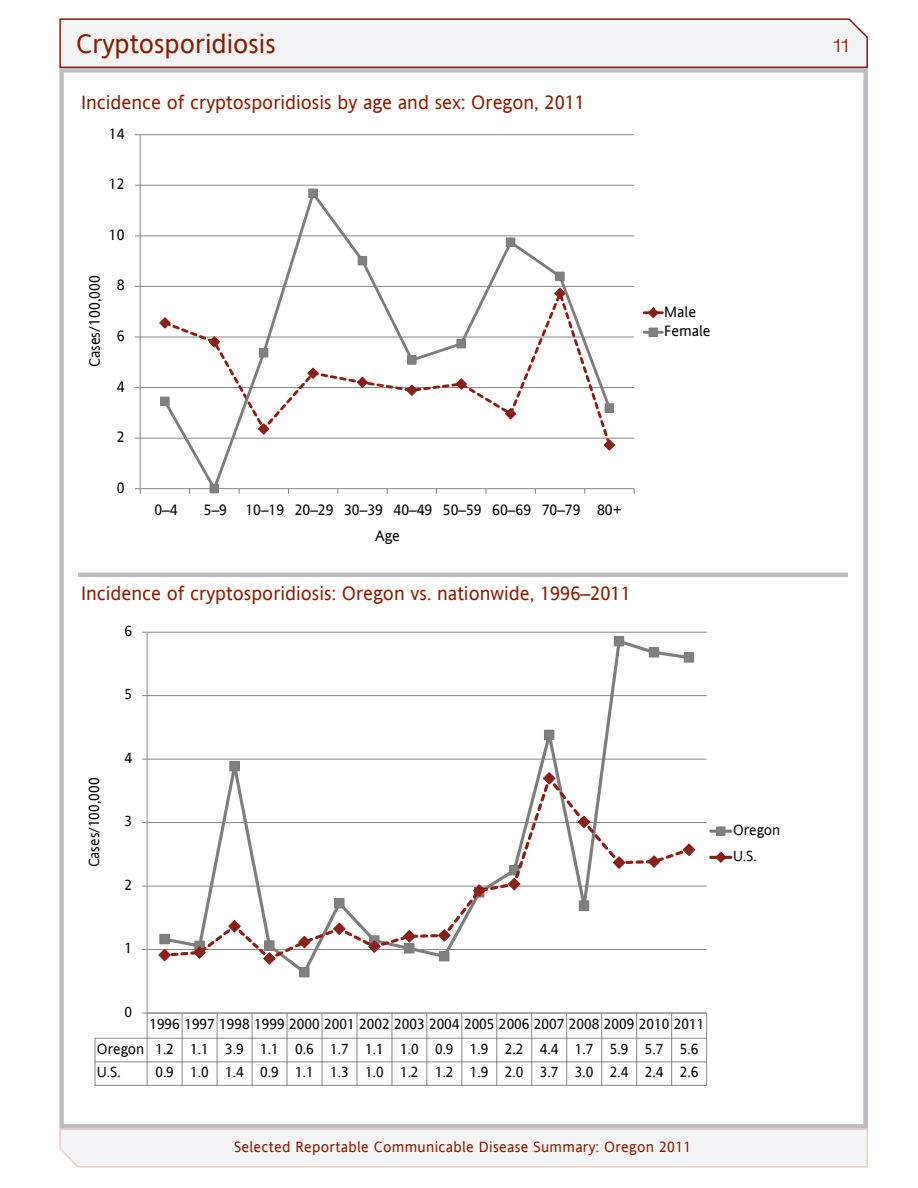
<style>
.page{position:relative;width:918px;height:1188px;background:#fff}
.page>*{position:absolute;margin:0;border:0;box-sizing:border-box;transform-origin:0 0}
.t1{font:27px "Andale Sans";color:#891c02}
.t2{font:19.5px "Andale Sans";color:#891c02}
.t3{font:300 expanded 18px "Helvetica Neue LT Std";color:#891c02}
.t4{font:15.15px/19.5px "Andale Sans";color:#050504}
.t5{font:15px "Andale Sans";letter-spacing:.02em;color:#891c02}
.t6{font:14.7px/23.9px "Andale Sans";color:#050504}
</style>
<div class="page">
<svg style="left:59px;top:1129px;width:809px;height:39px"></svg>
<svg style="left:59px;top:18px;width:809px;height:50px"></svg>
<div style="left:59px;top:68px;width:809px;height:1061px;border:4px solid #bcbdc0"></div>
<hr style="left:147px;top:632px;width:560px;height:1px;background:#878686">
<hr style="left:147px;top:695px;width:560px;height:1px;background:#878686">
<hr style="left:147px;top:759px;width:560px;height:1px;background:#878686">
<hr style="left:147px;top:822px;width:560px;height:1px;background:#878686">
<hr style="left:147px;top:886px;width:560px;height:1px;background:#878686">
<hr style="left:147px;top:949px;width:560px;height:1px;background:#878686">
<hr style="left:147px;top:632px;width:1px;height:381px;background:#878686">
<svg style="left:94px;top:1013px;width:613px;height:72px"></svg>
<svg style="left:161px;top:637px;width:532px;height:340px"></svg>
<div style="left:230px;top:761px;width:9px;height:10px;background:#80807f"></div>
<div style="left:229px;top:761px;width:11px;height:10px;border:1px solid #7d7e7c"></div>
<div style="left:300px;top:968px;width:9px;height:9px;background:#80807f"></div>
<div style="left:299px;top:967px;width:10px;height:10px;border:1px solid #7d7e7c"></div>
<div style="left:544px;top:730px;width:10px;height:10px;background:#80807f"></div>
<div style="left:614px;top:636px;width:10px;height:10px;background:#80807f"></div>
<div style="left:649px;top:648px;width:10px;height:9px;background:#80807f"></div>
<div style="left:649px;top:647px;width:10px;height:10px;border:1px solid #7d7e7c"></div>
<div style="left:684px;top:653px;width:10px;height:9px;background:#80807f"></div>
<div style="left:684px;top:652px;width:10px;height:11px;border:1px solid #7d7e7c"></div>
<svg style="left:158px;top:772px;width:538px;height:193px"></svg>
<hr style="left:711px;top:830px;width:20px;height:3px;background:#7d7e7c">
<div style="left:717px;top:827px;width:8px;height:8px;background:#80807f"></div>
<div style="left:716px;top:827px;width:9px;height:9px;border:1px solid #7d7e7c"></div>
<hr style="left:711px;top:856px;width:20px;height:3px;background:#8a1e19">
<svg style="left:714px;top:851px;width:14px;height:12px"></svg>
<hr style="left:140px;top:134px;width:494px;height:1px;background:#878686">
<hr style="left:140px;top:185px;width:494px;height:1px;background:#878686">
<hr style="left:140px;top:236px;width:494px;height:1px;background:#878686">
<hr style="left:140px;top:286px;width:494px;height:1px;background:#878686">
<hr style="left:140px;top:337px;width:494px;height:1px;background:#878686">
<hr style="left:140px;top:387px;width:494px;height:1px;background:#878686">
<hr style="left:140px;top:438px;width:494px;height:1px;background:#878686">
<hr style="left:140px;top:135px;width:1px;height:354px;background:#878686">
<hr style="left:140px;top:488px;width:494px;height:1px;background:#878686">
<svg style="left:135px;top:488px;width:6px;height:6px"></svg>
<svg style="left:161px;top:188px;width:452px;height:306px"></svg>
<div style="left:161px;top:397px;width:8px;height:9px;background:#80807f"></div>
<div style="left:160px;top:397px;width:9px;height:9px;border:1px solid #7d7e7c"></div>
<div style="left:210px;top:484px;width:9px;height:9px;background:#80807f"></div>
<div style="left:259px;top:348px;width:9px;height:9px;background:#80807f"></div>
<div style="left:309px;top:189px;width:8px;height:9px;background:#80807f"></div>
<div style="left:308px;top:189px;width:10px;height:9px;border:1px solid #7d7e7c"></div>
<div style="left:358px;top:256px;width:9px;height:9px;background:#80807f"></div>
<div style="left:408px;top:356px;width:8px;height:8px;background:#80807f"></div>
<div style="left:407px;top:355px;width:9px;height:10px;border:1px solid #7d7e7c"></div>
<div style="left:457px;top:339px;width:8px;height:9px;background:#80807f"></div>
<div style="left:457px;top:339px;width:9px;height:9px;border:1px solid #7d7e7c"></div>
<div style="left:506px;top:238px;width:9px;height:9px;background:#80807f"></div>
<div style="left:556px;top:272px;width:8px;height:9px;background:#80807f"></div>
<div style="left:555px;top:272px;width:10px;height:9px;border:1px solid #7d7e7c"></div>
<div style="left:605px;top:404px;width:9px;height:8px;background:#80807f"></div>
<div style="left:605px;top:403px;width:9px;height:10px;border:1px solid #7d7e7c"></div>
<hr style="left:644px;top:311px;width:18px;height:3px;background:#8a1e19">
<svg style="left:646px;top:307px;width:14px;height:12px"></svg>
<hr style="left:644px;top:331px;width:18px;height:3px;background:#7d7e7c">
<div style="left:649px;top:328px;width:9px;height:9px;background:#80807f"></div>
<hr style="left:78px;top:573px;width:770px;height:4px;background:#bcbdc0">
<h1 class="t1" style="left:76px;top:25px;width:201px">Cryptosporidiosis</h1>
<h2 class="t2" style="left:81px;top:89px;width:506px">Incidence of cryptosporidiosis by age and sex: Oregon, 2011</h2>
<p class="t4" style="left:109px;top:123px;width:17px">14</p>
<p class="t4" style="left:109px;top:174px;width:17px">12</p>
<p class="t4" style="left:109px;top:225px;width:17px">10</p>
<p class="t4" style="left:84px;top:367px;width:93px;rotate:-90deg">Cases/100,000</p>
<p class="t4" style="left:117px;top:275px;width:9px">8</p>
<p class="t4" style="left:117px;top:326px;width:9px">6</p>
<p class="t4" style="left:117px;top:376px;width:9px">4</p>
<p class="t4" style="left:117px;top:427px;width:9px">2</p>
<p class="t4" style="left:117px;top:477px;width:9px">0</p>
<p class="t4" style="left:154px;top:500px;width:25px">0–4</p>
<p class="t4" style="left:204px;top:500px;width:419px">5–9 10–19 20–29 30–39 40–49 50–59 60–69 70–79 80+</p>
<p class="t4" style="left:375px;top:525px;width:26px">Age</p>
<h2 class="t2" style="left:81px;top:580px;width:551px">Incidence of cryptosporidiosis: Oregon vs. nationwide, 1996–2011</h2>
<p class="t6" style="left:124px;top:619px;width:9px">6</p>
<p class="t6" style="left:124px;top:682px;width:9px">5</p>
<p class="t6" style="left:82px;top:867px;width:91px;rotate:-90deg">Cases/100,000</p>
<p class="t6" style="left:124px;top:746px;width:9px">4</p>
<p class="t6" style="left:124px;top:809px;width:9px">3</p>
<p class="t6" style="left:124px;top:873px;width:9px">2</p>
<p class="t6" style="left:124px;top:936px;width:9px">1</p>
<p class="t6" style="left:124px;top:1000px;width:9px">0</p>
<p class="t4" style="left:664px;top:302px;width:48px">Male<br>Female</p>
<p class="t6" style="left:97px;top:1012px;width:609px;text-indent:52px">1996 1997 1998 1999 2000 2001 2002 2003 2004 2005 2006 2007 2008 2009 2010 2011<br>Oregon 1.2 1.1 3.9 1.1 0.6 1.7 1.1 1.0 0.9 1.9 2.2 4.4 1.7 5.9 5.7 5.6<br>U.S.</p>
<p class="t6" style="left:155px;top:1060px;width:544px">0.9 1.0 1.4 0.9 1.1 1.3 1.0 1.2 1.2 1.9 2.0 3.7 3.0 2.4 2.4 2.6</p>
<p class="t6" style="left:733px;top:817px;width:49px;line-height:26.1px">Oregon<br>U.S.</p>
<p class="t5" style="left:234px;top:1137px;width:459px">Selected Reportable Communicable Disease Summary: Oregon 2011</p>
<p class="t3" style="left:834px;top:34px;width:17px">11</p>
</div>
